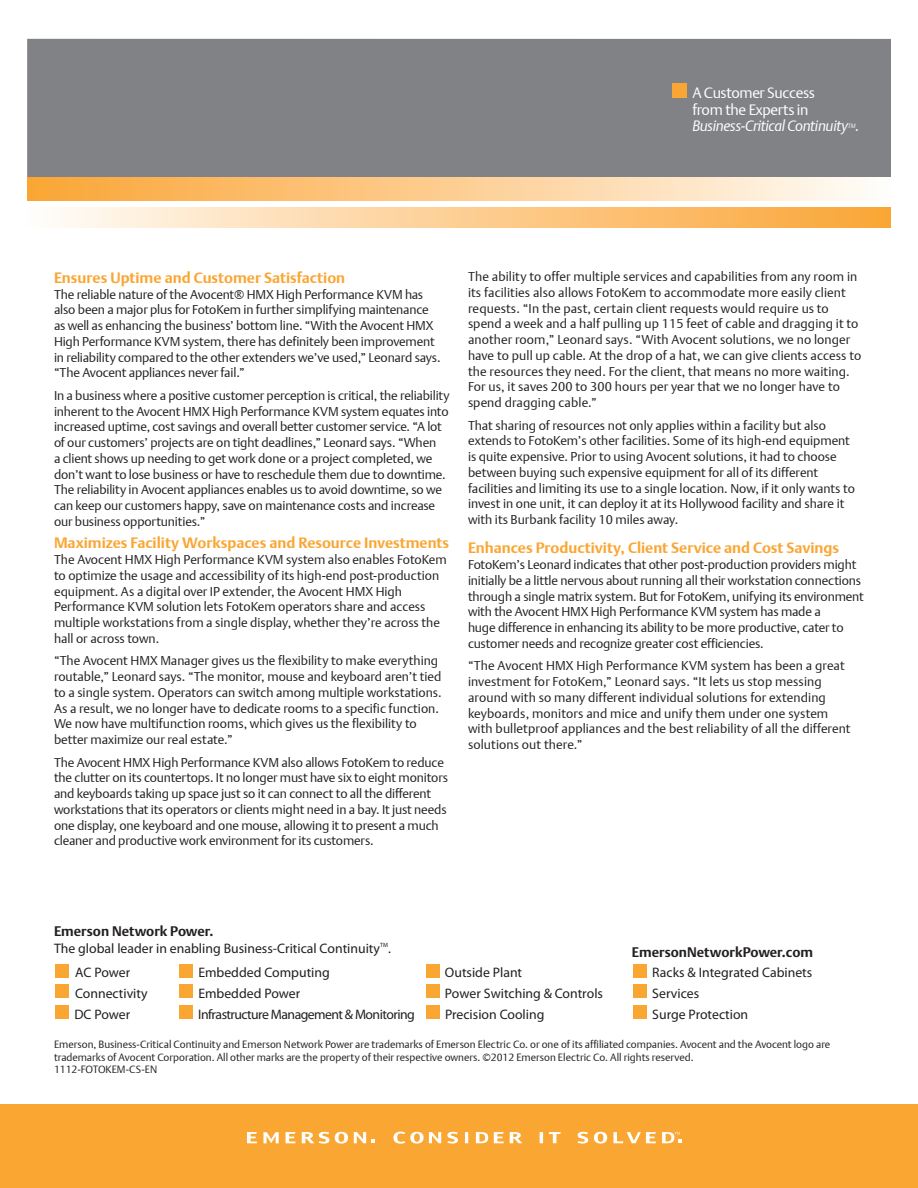
<style>
.page{position:relative;width:918px;height:1188px;background:#fff}
.page>*{position:absolute;margin:0;border:0;box-sizing:border-box;transform-origin:0 0}
.header2{font:700 15px "DTL Argo T";color:#faa634}
.t1{font:300 15px "DTL Argo T";letter-spacing:-.02em;color:#fff}
.t2{font:italic 300 15px "DTL Argo T";letter-spacing:-.02em;color:#fff}
.t3{font:13.8px/20.7px "DTL Argo T Light";color:#231f20}
.t4{font:italic 13.8px/16.8px "DTL Argo T Light";color:#231f20}
.t5{font:13.8px/20.7px "DTL Argo T Light";letter-spacing:-.04em;color:#231f20}
.t6{font:700 13.8px "DTL Argo T";color:#231f20}
.header2-2{font:300 12.75px/15.8px "DTL Argo T";letter-spacing:-.01em;color:#231f20}
.header2-3{font:300 12.75px/15.8px "DTL Argo T";letter-spacing:.01em;color:#231f20}
.t7{font:300 10.5px/12.6px "DTL Argo T";color:#231f20}
.t8{font:italic 300 6.15px "DTL Argo T";color:#fff}
.t9{font:italic 6.15px "DTL Argo T Light";color:#231f20}
.s1{font-family:"DTL Argo T";font-weight:700;font-style:normal}
.s2{font-style:normal}
</style>
<div class="page">
<div style="left:27px;top:39px;width:864px;height:139px;background:#808285"></div>
<div style="left:27px;top:178px;width:864px;height:23px;background:linear-gradient(to right,#fba434,#fffbf7)"></div>
<div style="left:27px;top:208px;width:864px;height:20px;background:linear-gradient(to right,#fffcf7,#fba434)"></div>
<div style="left:672px;top:83px;width:15px;height:15px;background:#faa634"></div>
<div style="left:0;top:1104px;width:918px;height:84px;background:#faa633"></div>
<svg style="left:286px;top:1132px;width:10px;height:11px"></svg>
<svg style="left:247px;top:1132px;width:10px;height:11px"></svg>
<svg style="left:263px;top:1132px;width:16px;height:11px"></svg>
<svg style="left:302px;top:1132px;width:46px;height:12px"></svg>
<svg style="left:510px;top:1132px;width:12px;height:11px"></svg>
<svg style="left:594px;top:1132px;width:13px;height:12px"></svg>
<svg style="left:494px;top:1132px;width:10px;height:11px"></svg>
<svg style="left:447px;top:1132px;width:11px;height:12px"></svg>
<svg style="left:577px;top:1132px;width:11px;height:12px"></svg>
<svg style="left:465px;top:1132px;width:3px;height:11px"></svg>
<svg style="left:540px;top:1132px;width:3px;height:11px"></svg>
<svg style="left:549px;top:1132px;width:12px;height:11px"></svg>
<svg style="left:613px;top:1132px;width:43px;height:11px"></svg>
<svg style="left:476px;top:1132px;width:12px;height:11px"></svg>
<svg style="left:393px;top:1132px;width:48px;height:12px"></svg>
<svg style="left:354px;top:1132px;width:21px;height:11px"></svg>
<svg style="left:662px;top:1132px;width:20px;height:11px"></svg>
<div style="left:55px;top:964px;width:14px;height:14px;background:#faa633"></div>
<div style="left:55px;top:984px;width:14px;height:14px;background:#faa633"></div>
<div style="left:55px;top:1005px;width:14px;height:14px;background:#faa633"></div>
<div style="left:179px;top:964px;width:14px;height:14px;background:#faa633"></div>
<div style="left:179px;top:984px;width:14px;height:14px;background:#faa633"></div>
<div style="left:179px;top:1005px;width:14px;height:14px;background:#faa633"></div>
<div style="left:427px;top:964px;width:13px;height:14px;background:#faa633"></div>
<div style="left:427px;top:984px;width:13px;height:14px;background:#faa633"></div>
<div style="left:427px;top:1005px;width:13px;height:14px;background:#faa633"></div>
<div style="left:633px;top:964px;width:14px;height:14px;background:#faa633"></div>
<div style="left:633px;top:984px;width:14px;height:14px;background:#faa633"></div>
<div style="left:633px;top:1005px;width:14px;height:14px;background:#faa633"></div>
<p class="t1" style="left:692px;top:84px;width:124px">A Customer Success</p>
<p class="t1" style="left:692px;top:100px;width:118px">from the Experts in</p>
<p class="t2" style="left:692px;top:117px;width:157px">Business-Critical Continuity</p>
<p class="t8" style="left:848px;top:122px;width:9px">TM</p>
<p class="t2" style="left:855px;top:117px;width:5px">.</p>
<p class="header2" style="left:54px;top:269px;width:293px">Ensures Uptime and Customer Satisfaction</p>
<p class="header2-2" style="left:54px;top:286px;width:388px">The reliable nature of the Avocent® HMX High Performance KVM has also been a major plus for FotoKem in further simplifying maintenance as well as enhancing the business’ bottom line. “With the Avocent HMX High Performance KVM system, there has definitely been improvement in reliability compared to the other extenders we’ve used,” Leonard says. “The Avocent appliances never fail.”</p>
<p class="header2-2" style="left:54px;top:387px;width:397px">In a business where a positive customer perception is critical, the reliability inherent to the Avocent HMX High Performance KVM system equates into increased uptime, cost savings and overall better customer service. “A lot of our customers’ projects are on tight deadlines,” Leonard says. “When<br>a client shows up needing to get work done or a project completed, we don’t want to lose business or have to reschedule them due to downtime.<br>The reliability in Avocent appliances enables us to avoid downtime, so we can keep our customers happy, save on maintenance costs and increase our business opportunities.”</p>
<p class="header2" style="left:54px;top:534px;width:397px">Maximizes Facility Workspaces and Resource Investments</p>
<p class="header2-2" style="left:54px;top:552px;width:394px">The Avocent HMX High Performance KVM system also enables FotoKem to optimize the usage and accessibility of its high-end post-production equipment. As a digital over IP extender, the Avocent HMX High Performance KVM solution lets FotoKem operators share and access multiple workstations from a single display, whether they’re across the hall or across town.</p>
<p class="header2-2" style="left:54px;top:653px;width:389px">“The Avocent HMX Manager gives us the flexibility to make everything routable,” Leonard says. “The monitor, mouse and keyboard aren’t tied to a single system. Operators can switch among multiple workstations.<br>As a result, we no longer have to dedicate rooms to a specific function.<br>We now have multifunction rooms, which gives us the flexibility to better maximize our real estate.”</p>
<p class="header2-2" style="left:54px;top:754px;width:396px">The Avocent HMX High Performance KVM also allows FotoKem to reduce the clutter on its countertops. It no longer must have six to eight monitors and keyboards taking up space just so it can connect to all the different workstations that its operators or clients might need in a bay. It just needs one display, one keyboard and one mouse, allowing it to present a much cleaner and productive work environment for its customers.</p>
<p class="header2-3" style="left:468px;top:269px;width:395px">The ability to offer multiple services and capabilities from any room in its facilities also allows FotoKem to accommodate more easily client requests. “In the past, certain client requests would require us to spend a week and a half pulling up 115 feet of cable and dragging it to another room,” Leonard says. “With Avocent solutions, we no longer have to pull up cable. At the drop of a hat, we can give clients access to the resources they need. For the client, that means no more waiting.<br>For us, it saves 200 to 300 hours per year that we no longer have to spend dragging cable.”</p>
<p class="header2-2" style="left:468px;top:417px;width:388px">That sharing of resources not only applies within a facility but also extends to FotoKem’s other facilities. Some of its high-end equipment is quite expensive. Prior to using Avocent solutions, it had to choose between buying such expensive equipment for all of its different facilities and limiting its use to a single location. Now, if it only wants to invest in one unit, it can deploy it at its Hollywood facility and share it with its Burbank facility 10 miles away.</p>
<p class="header2" style="left:468px;top:539px;width:373px">Enhances Productivity, Client Service and Cost Savings</p>
<p class="header2-2" style="left:468px;top:557px;width:397px">FotoKem’s Leonard indicates that other post-production providers might initially be a little nervous about running all their workstation connections through a single matrix system. But for FotoKem, unifying its environment with the Avocent HMX High Performance KVM system has made a<br>huge difference in enhancing its ability to be more productive, cater to customer needs and recognize greater cost efficiencies.</p>
<p class="header2-3" style="left:468px;top:658px;width:384px">“The Avocent HMX High Performance KVM system has been a great investment for FotoKem,” Leonard says. “It lets us stop messing around with so many different individual solutions for extending keyboards, monitors and mice and unify them under one system with bulletproof appliances and the best reliability of all the different solutions out there.”</p>
<p class="t4" style="left:54px;top:923px;width:328px"><span class="s1">Emerson Network Power.<br></span><span class="s2">The global leader in enabling</span> Business-Critical Continuity</p>
<p class="t9" style="left:380px;top:941px;width:9px">TM</p>
<p class="t3" style="left:388px;top:938px;width:4px">.</p>
<p class="t6" style="left:632px;top:944px;width:183px">EmersonNetworkPower.com</p>
<p class="t3" style="left:74px;top:962px;width:75px">AC Power<br>Connectivity<br>DC Power</p>
<p class="t5" style="left:198px;top:962px;width:218px">Embedded Computing<br>Embedded Power<br>Infrastructure Management &amp; Monitoring</p>
<p class="t3" style="left:445px;top:962px;width:160px">Outside Plant<br>Power Switching &amp; Controls<br>Precision Cooling</p>
<p class="t3" style="left:652px;top:962px;width:162px">Racks &amp; Integrated Cabinets<br>Services<br>Surge Protection</p>
<p class="t7" style="left:54px;top:1038px;width:778px">Emerson, Business-Critical Continuity and Emerson Network Power are trademarks of Emerson Electric Co. or one of its affiliated companies. Avocent and the Avocent logo are trademarks of Avocent Corporation. All other marks are the property of their respective owners. ©2012 Emerson Electric Co. All rights reserved.<br>1112-FOTOKEM-CS-EN</p>
</div>
